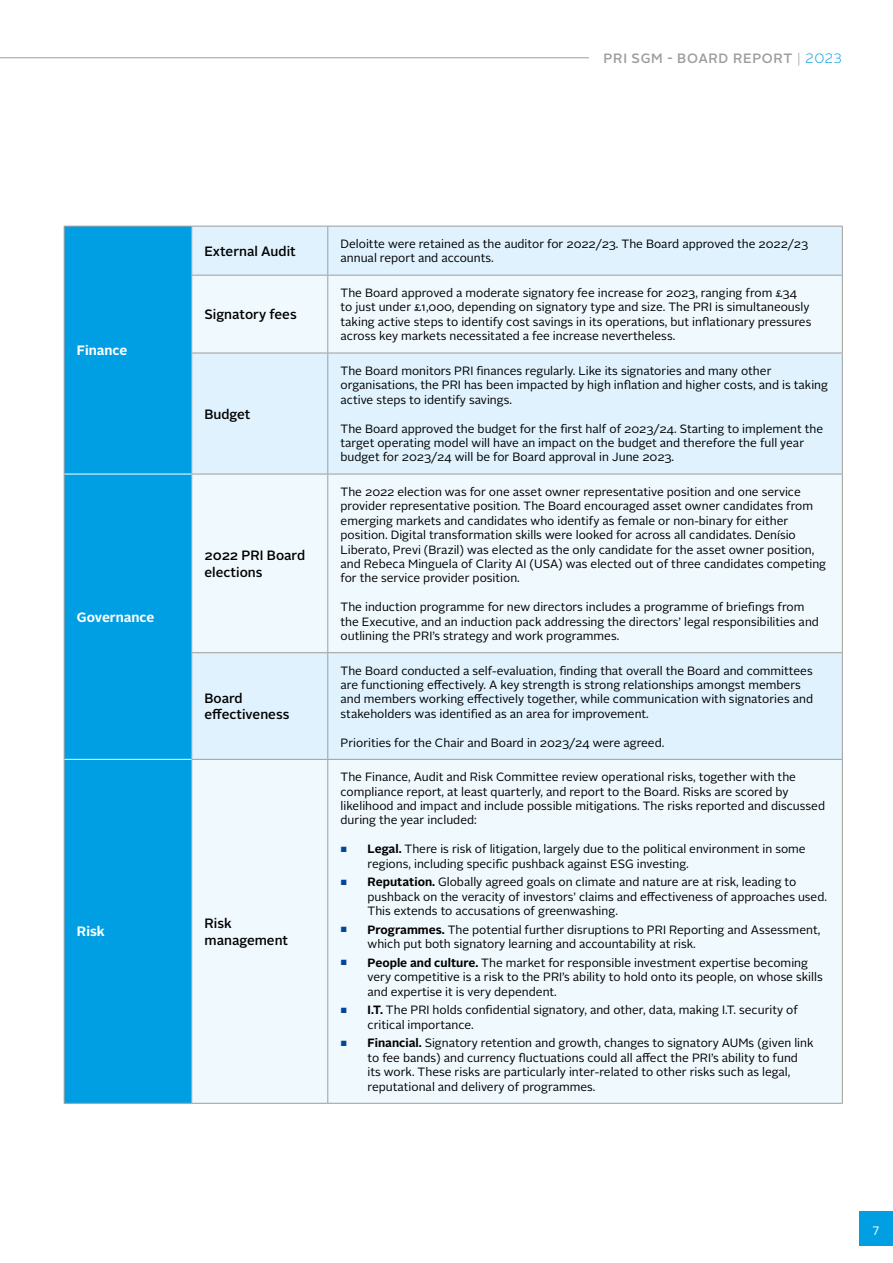
<style>
.page{position:relative;width:893px;height:1263px;background:#fff}
.page>*{position:absolute;margin:0;border:0;box-sizing:border-box;transform-origin:0 0}
.t1{font:500 13.5px/16.2px "Alright Sans";color:#000}
.t2{font:500 13.5px "Alright Sans";letter-spacing:.05em;color:#9d9d9c}
.t3{font:700 13.5px "Alright Sans";color:#fff}
.t4{font:12px/14.4px "Alright Sans";color:#000}
.t5{font:12px "Alright Sans";color:#fff}
.s1{font-weight:300}
.s2{font-weight:300;color:#009fe3}
.s3{font-size:7.5px;color:#00489a}
.s4{font-weight:700}
</style>
<div class="page">
<div style="left:859px;top:1212px;width:34px;height:34px;background:#009fe3"></div>
<hr style="left:0;top:57px;width:589px;height:1px;background:#9d9d9c">
<div style="left:65px;top:227px;width:126px;height:876px;background:#009fe3"></div>
<div style="left:192px;top:227px;width:650px;height:48px;background:#dff2fd"></div>
<svg style="left:192px;top:276px;width:650px;height:827px;fill:#f0f9fe"></svg>
<hr style="left:64px;top:226px;width:128px;height:1px;background:#9d9d9c">
<hr style="left:64px;top:226px;width:1px;height:49px;background:#9d9d9c">
<hr style="left:192px;top:226px;width:136px;height:1px;background:#9d9d9c">
<hr style="left:191px;top:226px;width:1px;height:49px;background:#9d9d9c">
<hr style="left:328px;top:226px;width:515px;height:1px;background:#9d9d9c">
<hr style="left:327px;top:226px;width:1px;height:49px;background:#9d9d9c">
<hr style="left:842px;top:226px;width:1px;height:49px;background:#9d9d9c">
<hr style="left:64px;top:275px;width:1px;height:78px;background:#9d9d9c">
<hr style="left:191px;top:275px;width:137px;height:1px;background:#9d9d9c">
<hr style="left:191px;top:276px;width:1px;height:77px;background:#9d9d9c">
<hr style="left:328px;top:275px;width:515px;height:1px;background:#9d9d9c">
<hr style="left:327px;top:276px;width:1px;height:77px;background:#9d9d9c">
<hr style="left:842px;top:276px;width:1px;height:77px;background:#9d9d9c">
<hr style="left:64px;top:353px;width:1px;height:121px;background:#9d9d9c">
<hr style="left:191px;top:353px;width:137px;height:1px;background:#9d9d9c">
<hr style="left:191px;top:353px;width:1px;height:121px;background:#9d9d9c">
<hr style="left:328px;top:353px;width:515px;height:1px;background:#9d9d9c">
<hr style="left:327px;top:353px;width:1px;height:121px;background:#9d9d9c">
<hr style="left:842px;top:353px;width:1px;height:121px;background:#9d9d9c">
<hr style="left:64px;top:474px;width:1px;height:179px;background:#9d9d9c">
<hr style="left:191px;top:474px;width:137px;height:1px;background:#9d9d9c">
<hr style="left:191px;top:474px;width:1px;height:178px;background:#9d9d9c">
<hr style="left:328px;top:474px;width:515px;height:1px;background:#9d9d9c">
<hr style="left:327px;top:474px;width:1px;height:178px;background:#9d9d9c">
<hr style="left:842px;top:474px;width:1px;height:178px;background:#9d9d9c">
<hr style="left:64px;top:653px;width:1px;height:106px;background:#9d9d9c">
<hr style="left:191px;top:652px;width:137px;height:1px;background:#9d9d9c">
<hr style="left:191px;top:653px;width:1px;height:106px;background:#9d9d9c">
<hr style="left:328px;top:652px;width:515px;height:1px;background:#9d9d9c">
<hr style="left:327px;top:653px;width:1px;height:106px;background:#9d9d9c">
<hr style="left:842px;top:653px;width:1px;height:106px;background:#9d9d9c">
<hr style="left:64px;top:759px;width:1px;height:344px;background:#9d9d9c">
<hr style="left:191px;top:759px;width:137px;height:1px;background:#9d9d9c">
<hr style="left:191px;top:760px;width:1px;height:343px;background:#9d9d9c">
<hr style="left:328px;top:759px;width:515px;height:1px;background:#9d9d9c">
<hr style="left:327px;top:760px;width:1px;height:343px;background:#9d9d9c">
<hr style="left:842px;top:760px;width:1px;height:343px;background:#9d9d9c">
<hr style="left:64px;top:1103px;width:128px;height:1px;background:#9d9d9c">
<hr style="left:192px;top:1103px;width:136px;height:1px;background:#9d9d9c">
<hr style="left:328px;top:1103px;width:515px;height:1px;background:#9d9d9c">
<hr style="left:65px;top:474px;width:126px;height:1px;background:#fff">
<hr style="left:65px;top:759px;width:126px;height:1px;background:#fff">
<p class="t2" style="left:604px;top:49px;width:240px">PRI SGM - BOARD REPORT <span class="s1">|</span> <span class="s2">2023</span></p>
<p class="t1" style="left:204px;top:243px;width:93px">External Audit</p>
<p class="t4" style="left:341px;top:237px;width:469px">Deloitte were retained as the auditor for 2022/23. The Board approved the 2022/23 annual report and accounts.</p>
<p class="t3" style="left:77px;top:341px;width:52px">Finance</p>
<p class="t1" style="left:204px;top:307px;width:94px">Signatory fees</p>
<p class="t1" style="left:204px;top:406px;width:48px">Budget</p>
<p class="t3" style="left:77px;top:608px;width:79px">Governance</p>
<p class="t1" style="left:204px;top:548px;width:102px">2022 PRI Board elections</p>
<p class="t1" style="left:204px;top:690px;width:86px">Board effectiveness</p>
<p class="t3" style="left:77px;top:922px;width:29px">Risk</p>
<p class="t1" style="left:204px;top:916px;width:85px">Risk management</p>
<p class="t4" style="left:341px;top:286px;width:472px">The Board approved a moderate signatory fee increase for 2023, ranging from £34 to just under £1,000, depending on signatory type and size. The PRI is simultaneously taking active steps to identify cost savings in its operations, but inflationary pressures across key markets necessitated a fee increase nevertheless.</p>
<p class="t4" style="left:341px;top:364px;width:489px">The Board monitors PRI finances regularly. Like its signatories and many other organisations, the PRI has been impacted by high inflation and higher costs, and is taking active steps to identify savings.</p>
<p class="t4" style="left:341px;top:421px;width:484px">The Board approved the budget for the first half of 2023/24. Starting to implement the target operating model will have an impact on the budget and therefore the full year budget for 2023/24 will be for Board approval in June 2023.</p>
<p class="t4" style="left:341px;top:485px;width:487px">The 2022 election was for one asset owner representative position and one service provider representative position. The Board encouraged asset owner candidates from emerging markets and candidates who identify as female or non-binary for either position. Digital transformation skills were looked for across all candidates. Denísio Liberato, Previ (Brazil) was elected as the only candidate for the asset owner position, and Rebeca Minguela of Clarity AI (USA) was elected out of three candidates competing for the service provider position.</p>
<p class="t4" style="left:341px;top:600px;width:480px">The induction programme for new directors includes a programme of briefings from the Executive, and an induction pack addressing the directors’ legal responsibilities and outlining the PRI’s strategy and work programmes.</p>
<p class="t4" style="left:341px;top:663px;width:474px">The Board conducted a self-evaluation, finding that overall the Board and committees are functioning effectively. A key strength is strong relationships amongst members and members working effectively together, while communication with signatories and stakeholders was identified as an area for improvement.</p>
<p class="t4" style="left:341px;top:735px;width:325px">Priorities for the Chair and Board in 2023/24 were agreed.</p>
<p class="t4" style="left:341px;top:770px;width:486px">The Finance, Audit and Risk Committee review operational risks, together with the compliance report, at least quarterly, and report to the Board. Risks are scored by likelihood and impact and include possible mitigations. The risks reported and discussed during the year included:</p>
<p class="t4" style="left:368px;top:842px;width:440px;text-indent:-27px"><span class="s3">■</span> <span class="s4">Legal.</span> There is risk of litigation, largely due to the political environment in some regions, including specific pushback against ESG investing.</p>
<p class="t4" style="left:368px;top:875px;width:461px;text-indent:-27px"><span class="s3">■</span> <span class="s4">Reputation.</span> Globally agreed goals on climate and nature are at risk, leading to pushback on the veracity of investors’ claims and effectiveness of approaches used.<br>This extends to accusations of greenwashing.</p>
<p class="t4" style="left:368px;top:922px;width:454px;text-indent:-27px"><span class="s3">■</span> <span class="s4">Programmes.</span> The potential further disruptions to PRI Reporting and Assessment, which put both signatory learning and accountability at risk.</p>
<p class="t4" style="left:368px;top:956px;width:457px;text-indent:-27px"><span class="s3">■</span> <span class="s4">People and culture.</span> The market for responsible investment expertise becoming very competitive is a risk to the PRI’s ability to hold onto its people, on whose skills and expertise it is very dependent.</p>
<p class="t4" style="left:368px;top:1003px;width:432px;text-indent:-27px"><span class="s3">■</span> <span class="s4">I.T.</span> The PRI holds confidential signatory, and other, data, making I.T. security of critical importance.</p>
<p class="t4" style="left:368px;top:1036px;width:447px;text-indent:-27px"><span class="s3">■</span> <span class="s4">Financial.</span> Signatory retention and growth, changes to signatory AUMs (given link to fee bands) and currency fluctuations could all affect the PRI’s ability to fund its work. These risks are particularly inter-related to other risks such as legal, reputational and delivery of programmes.</p>
<p class="t5" style="left:872px;top:1221px;width:8px">7</p>
</div>
